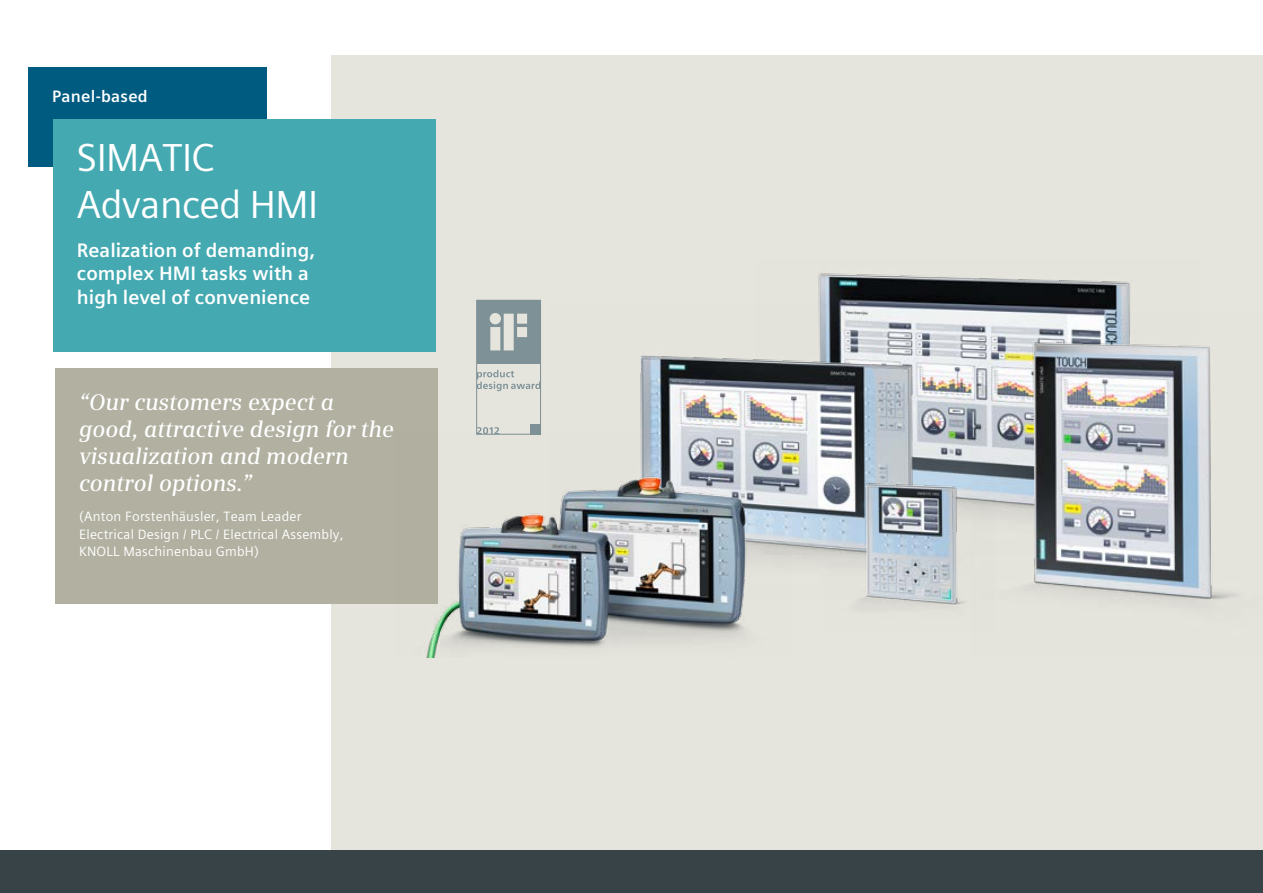
<style>
.page{position:relative;width:1263px;height:893px;background:#fff}
.page>*{position:absolute;margin:0;border:0;box-sizing:border-box;transform-origin:0 0}
.t1{font:39px/46.8px "Siemens Sans Global";letter-spacing:-.015em;color:#fff}
.t2{font:italic 600 22.5px/27px "Siemens Serif";color:#fff}
.t3{font:700 19.5px/23.4px "Siemens Sans Global";color:#fff}
.t4{font:700 16.5px "Siemens Sans Global";letter-spacing:.015em;color:#fff}
.t5{font:13.5px/17.5px "Siemens Sans Global";letter-spacing:.015em;color:#fff}
</style>
<div class="page">
<div style="left:28px;top:67px;width:238px;height:100px;background:#005b81"></div>
<div style="left:332px;top:55px;width:931px;height:805px;background:#e5e4dd"></div>
<div style="left:0;top:850px;width:1263px;height:43px;background:#384347"></div>
<div style="left:55px;top:368px;width:383px;height:236px;background:#b1b0a1"></div>
<div style="left:53px;top:119px;width:383px;height:232px;background:#44a9b1"></div>
<div style="left:477px;top:300px;width:63px;height:64px;background:#7d9197"></div>
<svg style="left:490px;top:313px;width:37px;height:37px"></svg>
<div style="left:530px;top:424px;width:10px;height:10px;background:#7d9197"></div>
<svg style="left:478px;top:427px;width:21px;height:6px"></svg>
<svg style="left:478px;top:370px;width:61px;height:21px"></svg>
<div style="left:476px;top:300px;width:65px;height:135px;border:1px solid #8da3af"></div>
<img style="left:818px;top:273px;width:312px;height:38px">
<img style="left:995px;top:311px;width:242px;height:293px">
<img style="left:640px;top:302px;width:355px;height:258px">
<img style="left:825px;top:463px;width:170px;height:144px">
<img style="left:426px;top:434px;width:364px;height:223px">
<p class="t4" style="left:52px;top:84px;width:97px">Panel-based</p>
<h1 class="t1" style="left:77px;top:134px;width:243px">SIMATIC<br>Advanced HMI</h1>
<h3 class="t3" style="left:77px;top:239px;width:240px">Realization of demanding, complex HMI tasks with a high level of convenience</h3>
<h2 class="t2" style="left:79px;top:388px;width:317px">“Our customers expect a good, attractive design for the visualization and modern control options.”</h2>
<p class="t5" style="left:79px;top:508px;width:266px">(Anton Forstenhäusler, Team Leader<br>Electrical Design / PLC / Electrical Assembly,<br>KNOLL Maschinenbau GmbH)</p>
</div>
